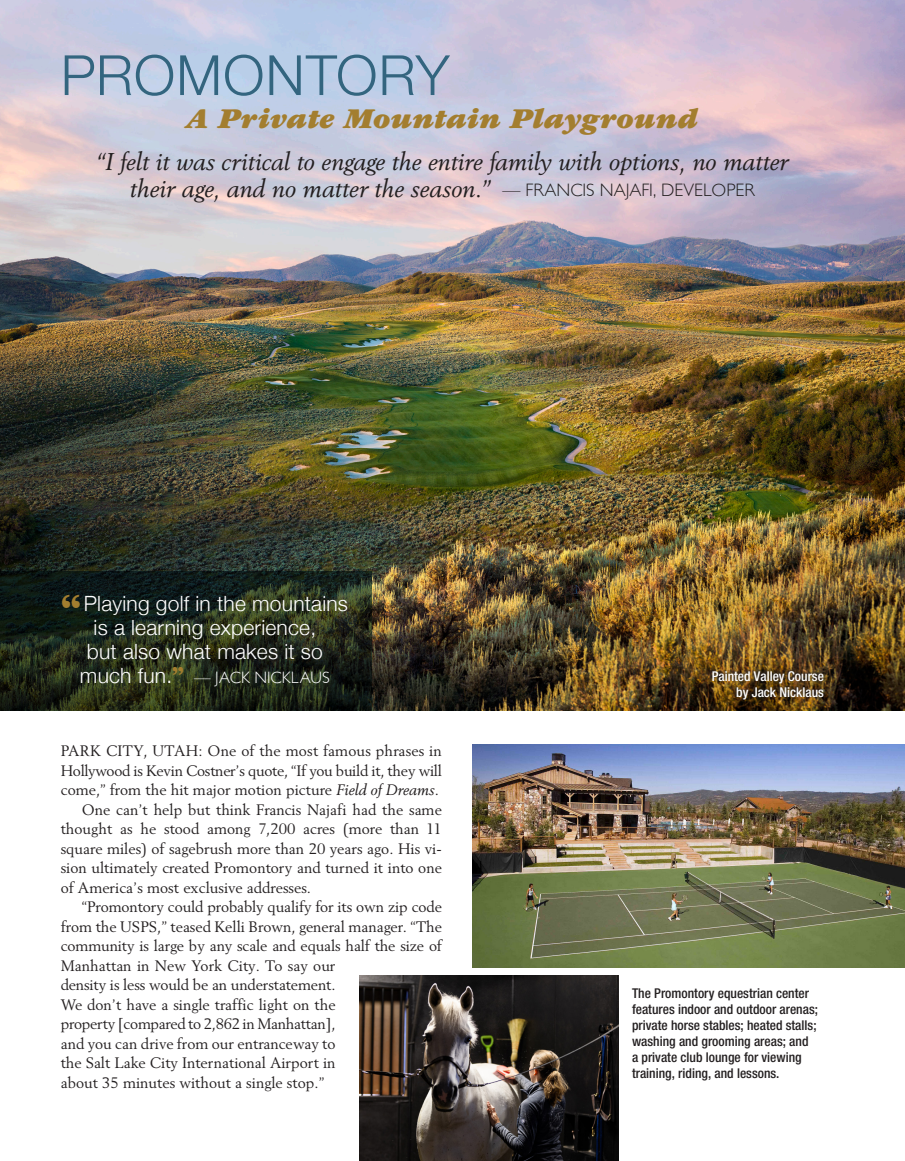
<style>
.page{position:relative;width:905px;height:1161px;background:#fff}
.page>*{position:absolute;margin:0;border:0;box-sizing:border-box;transform-origin:0 0}
.t1{font:300 55.5px "Helvetica Neue";letter-spacing:.02em;color:#33657f}
.t2{font:italic 900 30px "Garamond";letter-spacing:-.005em;color:#a37e2f}
.t3{font:italic 24px/27px "Berling";color:#231f20;text-align:center}
.t4{font:300 21px/24px "Helvetica Neue";letter-spacing:.01em;color:#fff;text-align:center}
.t5{font:300 16.5px "Gill Sans";color:#fff}
.t6{font:15px/19.5px "Berling";color:#231f20;text-align:justify}
.t7{font:13.5px/16px "Helvetica Neue LT Std Med Cn Regular";color:#231f20}
.t8{font:13.5px/16px "Helvetica Neue LT Std Med Cn Regular";color:#fff;text-align:right}
.s1{font-family:"Gill Sans";font-weight:300;font-style:normal;font-size:18px}
.s2{font-family:"Garamond BE";font-weight:700;font-size:42px;color:#a37e2f}
.s3{font-family:"Helvetica Neue";font-size:21px}
.s4{font-family:"Garamond BE";font-weight:700;font-size:25.2px;color:#a37e2f}
.s5{font-style:italic}
</style>
<div class="page">
<img style="left:0;top:0;width:904px;height:711px">
<svg style="left:708px;top:668px;width:115px;height:32px;background:#543b16"></svg>
<img style="left:472px;top:744px;width:432px;height:223px">
<img style="left:359px;top:975px;width:259px;height:186px">
<svg style="left:0;top:571px;width:371px;height:140px;background:#1e2719"></svg>
<p class="t1" style="left:61px;top:30px;width:390px">PROMONTORY</p>
<p class="t2" style="left:186px;top:103px;width:513px">A Private Mountain Playground</p>
<p class="t3" style="left:96px;top:148px;width:693px">“I felt it was critical to engage the entire family with options, no matter their age, and no matter the season.” <span class="s1">— FRANCIS NAJAFI, DEVELOPER</span></p>
<p class="t4" style="left:62px;top:590px;width:288px"><span class="s2">“</span> Playing golf in the mountains is a learning experience,<br>but also what makes it so</p>
<p class="t5" style="left:80px;top:665px;width:251px"><span class="s3">much fun.</span><span class="s4">”</span> — JACK NICKLAUS</p>
<p class="t6" style="left:61px;top:741px;width:383px">PARK CITY, UTAH: One of the most famous phrases in Hollywood is Kevin Costner’s quote, “If you build it, they will come,” from the hit major motion picture <span class="s5">Field of Dreams</span>.</p>
<p class="t6" style="left:61px;top:799px;width:383px;text-indent:21px">One can’t help but think Francis Najafi had the same thought as he stood among 7,200 acres (more than 11 square miles) of sagebrush more than 20 years ago. His vi&shy;sion ultimately created Promontory and turned it into one of America’s most exclusive addresses.</p>
<p class="t6" style="left:61px;top:897px;width:382px;text-align:left;text-indent:21px">“Promontory could probably qualify for its own zip code from the USPS,” teased Kelli Brown, general manager. “The community is large by any scale and equals half the size of Manhattan in New York City. To say our<br>density is less would be an understatement.<br>We don’t have a single traffic light on the<br>property [compared to 2,862 in Manhattan],<br>and you can drive from our entranceway to<br>the Salt Lake City International Airport in<br>about 35 minutes without a single stop.”</p>
<p class="t8" style="left:711px;top:668px;width:114px">Painted Valley Course by Jack Nicklaus</p>
<p class="t7" style="left:632px;top:985px;width:187px">The Promontory equestrian center features indoor and outdoor arenas; private horse stables; heated stalls; washing and grooming areas; and a private club lounge for viewing training, riding, and lessons.</p>
</div>
